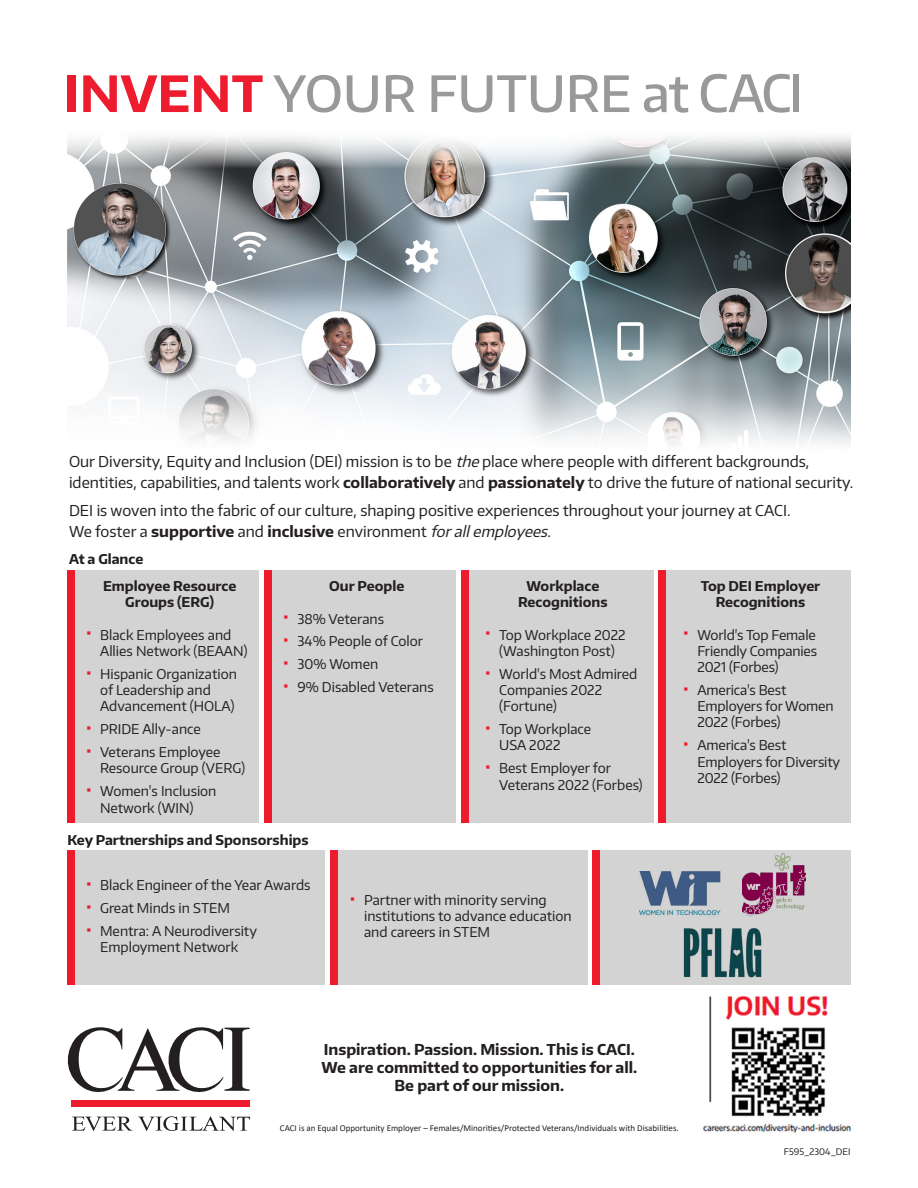
<style>
.page{position:relative;width:918px;height:1188px;background:#fff}
.page>*{position:absolute;margin:0;border:0;box-sizing:border-box;transform-origin:0 0}
.t1{font:500 49.5px "Encode Sans";color:#999}
.Front_Page_Body_Copy{font:15px/21px "Encode Sans";color:#231f20}
.Front_Page_Body_Copy-2{font:700 15px/18px "Encode Sans";color:#231f20;text-align:center}
.t2{font:13.5px/16.2px "Encode Sans";color:#231f20}
.Front_Page_Body_Copy-3{font:700 13.5px/16.2px "Encode Sans";color:#231f20;text-align:center}
.Back_Page_Body_Copy{font:9px "Calibri";color:#231f20}
.Back_Page_Body_Copy-2{font:9px "Encode Sans";color:#231f20}
.s1{font-weight:700;color:#ed1d2f}
.s2{font-size:51px;color:#989999}
.s3{font-style:italic}
.s4{font-weight:700}
</style>
<div class="page">
<img style="left:68px;top:136px;width:782px;height:309px">
<img style="left:702px;top:983px;width:150px;height:151px">
<div style="left:330px;top:850px;width:258px;height:135px;background:#d3d3d3"></div>
<div style="left:68px;top:850px;width:257px;height:135px;background:#d3d3d3"></div>
<div style="left:593px;top:850px;width:257px;height:135px;background:#d3d3d3"></div>
<div style="left:68px;top:850px;width:7px;height:135px;background:#ee1b2c"></div>
<div style="left:330px;top:850px;width:7px;height:135px;background:#ee1b2c"></div>
<div style="left:593px;top:850px;width:7px;height:135px;background:#ee1b2c"></div>
<div style="left:68px;top:570px;width:191px;height:252px;background:#d3d3d3"></div>
<div style="left:265px;top:570px;width:191px;height:252px;background:#d3d3d3"></div>
<div style="left:462px;top:570px;width:191px;height:252px;background:#d3d3d3"></div>
<div style="left:659px;top:570px;width:191px;height:252px;background:#d3d3d3"></div>
<svg style="left:68px;top:1027px;width:182px;height:65px"></svg>
<div style="left:71px;top:1101px;width:179px;height:6px;background:#ee1b2c"></div>
<svg style="left:72px;top:1116px;width:178px;height:15px"></svg>
<div style="left:68px;top:570px;width:7px;height:252px;background:#ee1b2c"></div>
<div style="left:265px;top:570px;width:7px;height:252px;background:#ee1b2c"></div>
<div style="left:462px;top:570px;width:7px;height:252px;background:#ee1b2c"></div>
<div style="left:659px;top:570px;width:7px;height:252px;background:#ee1b2c"></div>
<img style="left:639px;top:872px;width:82px;height:44px">
<img style="left:743px;top:854px;width:62px;height:62px">
<img style="left:683px;top:928px;width:79px;height:50px">
<p class="t1" style="left:64px;top:61px;width:741px"><span class="s1">INVENT</span> YOUR FUTURE <span class="s2">at CACI</span></p>
<p class="Front_Page_Body_Copy" style="left:69px;top:450px;width:786px">Our Diversity, Equity and Inclusion (DEI) mission is to be <span class="s3">the</span>place where people with different backgrounds, identities, capabilities, and talents work <span class="s4">collaboratively</span> and <span class="s4">passionately</span> to drive the future of national security.</p>
<p class="Front_Page_Body_Copy" style="left:69px;top:499px;width:723px">DEI is woven into the fabric of our culture, shaping positive experiences throughout your journey at CACI.<br>We foster a <span class="s4">supportive</span> and <span class="s4">inclusive</span> environment <span class="s3">forallemployees</span>.</p>
<p class="Front_Page_Body_Copy-3" style="left:69px;top:550px;width:76px">At a Glance</p>
<p class="Front_Page_Body_Copy-3" style="left:103px;top:578px;width:135px">Employee Resource<br>Groups (ERG)</p>
<p class="t2" style="left:100px;top:626px;width:149px;text-indent:-14px"><sup>▪</sup> Black Employees and<br>Allies Network (BEAAN)</p>
<p class="t2" style="left:100px;top:665px;width:138px;text-indent:-14px"><sup>▪</sup> Hispanic Organization of Leadership and<br>Advancement (HOLA)</p>
<p class="t2" style="left:87px;top:721px;width:116px"><sup>▪</sup> PRIDE Ally-ance</p>
<p class="t2" style="left:100px;top:744px;width:146px;text-indent:-14px"><sup>▪</sup> Veterans Employee<br>Resource Group (VERG)</p>
<p class="t2" style="left:100px;top:783px;width:118px;text-indent:-14px"><sup>▪</sup> Women's Inclusion<br>Network (WIN)</p>
<p class="Front_Page_Body_Copy-3" style="left:329px;top:578px;width:77px">Our People</p>
<p class="t2" style="left:284px;top:610px;width:102px"><sup>▪</sup> 38% Veterans</p>
<p class="t2" style="left:284px;top:633px;width:141px"><sup>▪</sup> 34% People of Color</p>
<p class="t2" style="left:284px;top:656px;width:96px"><sup>▪</sup> 30% Women</p>
<p class="t2" style="left:284px;top:679px;width:151px"><sup>▪</sup> 9% Disabled Veterans</p>
<p class="Front_Page_Body_Copy-3" style="left:68px;top:832px;width:243px">Key Partnerships and Sponsorships</p>
<p class="Front_Page_Body_Copy-3" style="left:526px;top:578px;width:74px">Workplace</p>
<p class="Front_Page_Body_Copy-3" style="left:518px;top:594px;width:91px">Recognitions</p>
<p class="t2" style="left:486px;top:626px;width:141px;text-align:center"><sup>▪</sup> Top Workplace 2022 (Washington Post)</p>
<p class="t2" style="left:499px;top:665px;width:140px;text-indent:-14px"><sup>▪</sup> World's Most Admired<br>Companies 2022 (Fortune)</p>
<p class="t2" style="left:499px;top:721px;width:93px;text-indent:-14px"><sup>▪</sup> Top Workplace<br>USA 2022</p>
<p class="t2" style="left:499px;top:760px;width:145px;text-indent:-14px"><sup>▪</sup> Best Employer for<br>Veterans 2022 (Forbes)</p>
<p class="t2" style="left:87px;top:877px;width:225px"><sup>▪</sup> Black Engineer of the Year Awards</p>
<p class="t2" style="left:87px;top:899px;width:145px"><sup>▪</sup> Great Minds in STEM</p>
<p class="t2" style="left:87px;top:922px;width:172px;text-align:center"><sup>▪</sup> Mentra: A Neurodiversity<br>Employment Network</p>
<p class="t2" style="left:364px;top:891px;width:209px;text-indent:-14px"><sup>▪</sup> Partner with minority serving institutions to advance education and careers in STEM</p>
<p class="Front_Page_Body_Copy-2" style="left:321px;top:1039px;width:317px">Inspiration. Passion. Mission. This is CACI.<br>We are committed to opportunities for all.<br>Be part of our mission.</p>
<p class="Front_Page_Body_Copy-3" style="left:701px;top:578px;width:121px">Top DEI Employer<br>Recognitions</p>
<p class="t2" style="left:697px;top:626px;width:121px;text-align:justify;text-indent:-14px"><sup>▪</sup> World's Top Female Friendly Companies 2021 (Forbes)</p>
<p class="t2" style="left:697px;top:682px;width:138px;text-indent:-14px"><sup>▪</sup> America's Best<br>Employers for Women<br>2022 (Forbes)</p>
<p class="t2" style="left:697px;top:737px;width:144px;text-indent:-14px"><sup>▪</sup> America's Best<br>Employers for Diversity<br>2022 (Forbes)</p>
<p class="Back_Page_Body_Copy" style="left:280px;top:1121px;width:400px">CACI is an Equal Opportunity Employer – Females/Minorities/Protected Veterans/Individuals with Disabilities.</p>
<p class="Back_Page_Body_Copy-2" style="left:784px;top:1145px;width:68px">F595_2304_DEI</p>
</div>
